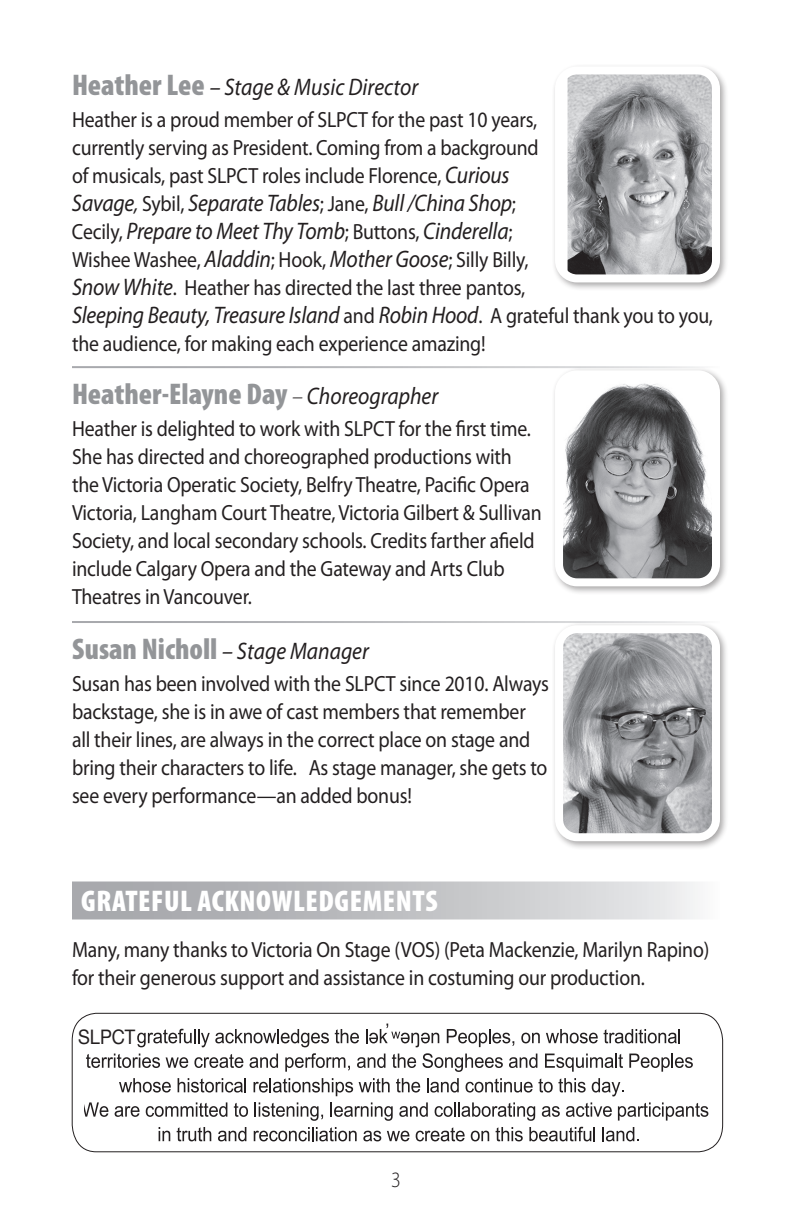
<style>
.page{position:relative;width:792px;height:1224px;background:#fff}
.page>*{position:absolute;margin:0;border:0;box-sizing:border-box;transform-origin:0 0}
.t1{font:900 condensed 30px "Myriad Pro";color:#939598}
.t2{font:900 condensed 30px "Myriad Pro";letter-spacing:.02em;color:#fff}
.t3{font:italic 24px/28px "Myriad Pro";letter-spacing:-.01em;color:#231f20;scale:.9 1}
.t4{font:22px/28px "Myriad Pro";letter-spacing:-.01em;color:#231f20;scale:.9 1}
.t5{font:300 22px "Myriad Pro";color:#231f20;scale:.9 1}
.t6{font:20px "Helvetica Neue";color:#231f20;scale:.91 1}
.s1{font-weight:900;font-style:normal;font-stretch:condensed;font-size:30px;color:#939598}
.s2{font-style:italic;font-size:24px}
.s3{font-size:22px}
.s4{font-style:normal;font-size:22px}
.s5{font-weight:300;font-style:italic;font-stretch:normal;font-size:24px;color:#231f20}
.s6{font-weight:400;font-style:italic;font-stretch:normal;font-size:24px;color:#231f20}
</style>
<div class="page">
<div style="left:72px;top:882px;width:648px;height:38px;background:linear-gradient(to right,#9c9da2,#ebeced)"></div>
<svg style="left:72px;top:1013px;width:651px;height:139px"></svg>
<svg style="left:137px;top:1029px;width:192px;height:18px"></svg>
<svg style="left:335px;top:1029px;width:24px;height:14px"></svg>
<svg style="left:366px;top:1024px;width:73px;height:23px"></svg>
<svg style="left:447px;top:1029px;width:67px;height:18px"></svg>
<svg style="left:521px;top:1033px;width:19px;height:10px"></svg>
<svg style="left:546px;top:1029px;width:52px;height:14px"></svg>
<svg style="left:604px;top:1029px;width:76px;height:14px"></svg>
<svg style="left:86px;top:1054px;width:74px;height:14px"></svg>
<svg style="left:166px;top:1057px;width:22px;height:11px"></svg>
<svg style="left:194px;top:1054px;width:49px;height:14px"></svg>
<svg style="left:250px;top:1054px;width:28px;height:14px"></svg>
<svg style="left:285px;top:1053px;width:65px;height:19px"></svg>
<svg style="left:357px;top:1054px;width:28px;height:14px"></svg>
<svg style="left:392px;top:1054px;width:24px;height:14px"></svg>
<svg style="left:422px;top:1053px;width:81px;height:19px"></svg>
<svg style="left:509px;top:1054px;width:28px;height:14px"></svg>
<svg style="left:545px;top:1054px;width:78px;height:18px"></svg>
<svg style="left:629px;top:1054px;width:64px;height:18px"></svg>
<svg style="left:119px;top:1078px;width:52px;height:15px"></svg>
<svg style="left:178px;top:1078px;width:68px;height:15px"></svg>
<svg style="left:254px;top:1078px;width:99px;height:18px"></svg>
<svg style="left:359px;top:1078px;width:31px;height:14px"></svg>
<svg style="left:396px;top:1078px;width:24px;height:15px"></svg>
<svg style="left:427px;top:1078px;width:32px;height:15px"></svg>
<svg style="left:466px;top:1078px;width:120px;height:15px"></svg>
<svg style="left:592px;top:1078px;width:32px;height:18px"></svg>
<svg style="left:84px;top:1102px;width:24px;height:15px"></svg>
<svg style="left:115px;top:1106px;width:25px;height:11px"></svg>
<svg style="left:146px;top:1102px;width:81px;height:15px"></svg>
<svg style="left:234px;top:1103px;width:14px;height:14px"></svg>
<svg style="left:255px;top:1102px;width:68px;height:19px"></svg>
<svg style="left:331px;top:1102px;width:62px;height:19px"></svg>
<svg style="left:399px;top:1102px;width:29px;height:15px"></svg>
<svg style="left:435px;top:1102px;width:100px;height:19px"></svg>
<svg style="left:542px;top:1106px;width:18px;height:11px"></svg>
<svg style="left:566px;top:1102px;width:46px;height:15px"></svg>
<svg style="left:618px;top:1102px;width:90px;height:19px"></svg>
<svg style="left:159px;top:1127px;width:11px;height:14px"></svg>
<svg style="left:177px;top:1127px;width:34px;height:14px"></svg>
<svg style="left:218px;top:1127px;width:28px;height:14px"></svg>
<svg style="left:254px;top:1127px;width:103px;height:14px"></svg>
<svg style="left:363px;top:1131px;width:18px;height:10px"></svg>
<svg style="left:387px;top:1131px;width:22px;height:10px"></svg>
<svg style="left:416px;top:1127px;width:49px;height:14px"></svg>
<svg style="left:471px;top:1131px;width:18px;height:10px"></svg>
<svg style="left:496px;top:1127px;width:27px;height:14px"></svg>
<svg style="left:529px;top:1127px;width:66px;height:14px"></svg>
<svg style="left:603px;top:1127px;width:36px;height:14px"></svg>
<div style="left:78px;top:1025px;width:58px;height:25px;background:#fff"></div>
<div style="left:552px;top:63px;width:177px;height:228px;background:#231f20;opacity:.4"></div>
<svg style="left:559px;top:70px;width:157px;height:208px"></svg>
<img style="left:568px;top:70px;width:147px;height:208px">
<div style="left:555px;top:66px;width:165px;height:216px;border:8px solid #fff;border-radius:18px"></div>
<div style="left:552px;top:367px;width:177px;height:228px;background:#231f20;opacity:.4"></div>
<img style="left:559px;top:379px;width:152px;height:203px">
<div style="left:555px;top:370px;width:165px;height:216px;border:8px solid #fff;border-radius:18px"></div>
<div style="left:552px;top:622px;width:177px;height:228px;background:#231f20;opacity:.4"></div>
<img style="left:564px;top:629px;width:151px;height:208px">
<div style="left:555px;top:625px;width:165px;height:216px;border:8px solid #fff;border-radius:18px"></div>
<p class="t3" style="left:72px;top:72px;width:386px"><span class="s1">Heather Lee</span> – Stage &amp; Music Director</p>
<p class="t4" style="left:72px;top:105px;width:520px;text-align:justify">Heather is a proud member of SLPCT for the past 10 years, currently serving as President. Coming from a background of musicals, past SLPCT roles include Florence, <span class="s2">Curious</span></p>
<p class="t3" style="left:72px;top:188px;width:495px">Savage<span class="s3">,</span> <span class="s4">Sybil,</span> Separate Tables<span class="s4">; Jane,</span> Bull /China Shop<span class="s4">;<br>Cecily,</span> Prepare to Meet Thy Tomb<span class="s4">; Buttons,</span> Cinderella<span class="s4">;</span></p>
<p class="t4" style="left:72px;top:245px;width:509px">Wishee Washee, <span class="s2">Aladdin</span>; Hook, <span class="s2">Mother Goose</span>; Silly Billy,<br><span class="s2">Snow White</span>. Heather has directed the last three pantos,</p>
<p class="t3" style="left:72px;top:300px;width:714px">Sleeping Beauty, Treasure Island <span class="s4">and</span> Robin Hood<span class="s4">. A grateful thank you to you,</span></p>
<p class="t4" style="left:72px;top:329px;width:461px">the audience, for making each experience amazing!</p>
<h1 class="t1" style="left:72px;top:375px;width:368px">Heather-Elayne Day <span class="s5">–</span> <span class="s6">Choreographer</span></h1>
<p class="t4" style="left:72px;top:415px;width:524px">Heather is delighted to work with SLPCT for the first time.<br>She has directed and choreographed productions with the Victoria Operatic Society, Belfry Theatre, Pacific Opera Victoria, Langham Court Theatre, Victoria Gilbert &amp; Sullivan Society, and local secondary schools. Credits farther afield include Calgary Opera and the Gateway and Arts Club Theatres in Vancouver.</p>
<p class="t3" style="left:72px;top:637px;width:331px"><span class="s1">Susan Nicholl</span> – Stage Manager</p>
<p class="t4" style="left:72px;top:670px;width:532px">Susan has been involved with the SLPCT since 2010. Always backstage, she is in awe of cast members that remember all their lines, are always in the correct place on stage and bring their characters to life. As stage manager, she gets to see every performance—an added bonus!</p>
<h1 class="t2" style="left:81px;top:881px;width:358px">GRATEFUL ACKNOWLEDGEMENTS</h1>
<p class="t4" style="left:72px;top:935px;width:710px">Many, many thanks to Victoria On Stage (VOS) (Peta Mackenzie, Marilyn Rapino) for their generous support and assistance in costuming our production.</p>
<p class="t6" style="left:78px;top:1023px;width:64px">SLPCT</p>
<p class="t5" style="left:391px;top:1167px;width:12px">3</p>
</div>
